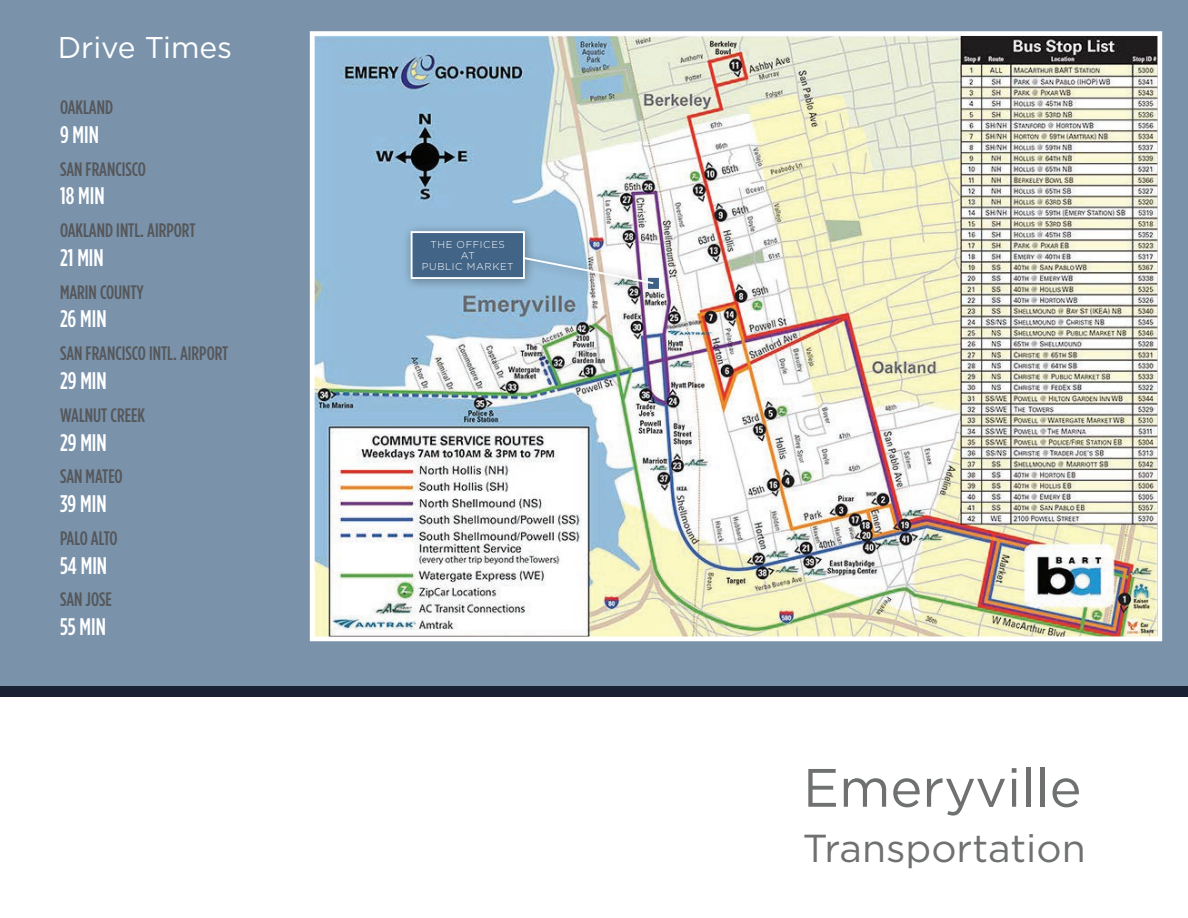
<style>
.page{position:relative;width:1188px;height:918px;background:#fff}
.page>*{position:absolute;margin:0;border:0;box-sizing:border-box;transform-origin:0 0}
.t1{font:54px "Gotham";color:#6f7171}
.t2{font:39px "Gotham";color:#6f7171}
.t3{font:30px "Gotham";color:#fff}
.t4{font:500 24px "Gotham Condensed";color:#fff}
.t5{font:500 19.5px "Gotham Condensed";color:#55575a}
.t6{font:500 19.5px "Gotham Condensed";letter-spacing:-.025em;color:#55575a}
.t7{font:300 10.05px/11.2px "Gotham";letter-spacing:.06em;color:#fff;text-align:center}
</style>
<div class="page">
<div style="left:0;top:0;width:1188px;height:697px;background:#7a93ab"></div>
<img style="left:309px;top:31px;width:854px;height:611px">
<div style="left:0;top:686px;width:1188px;height:11px;background:#192234"></div>
<div style="left:402px;top:223px;width:262px;height:72px;background:#231f20;opacity:.44"></div>
<div style="left:411px;top:231px;width:114px;height:48px;background:#416487;border:2px solid #fff"></div>
<svg style="left:521px;top:256px;width:134px;height:29px;background:#bbcbda"></svg>
<h3 class="t3" style="left:58px;top:28px;width:176px">Drive Times</h3>
<p class="t5" style="left:60px;top:96px;width:55px">OAKLAND</p>
<p class="t4" style="left:60px;top:121px;width:40px">9 MIN</p>
<p class="t5" style="left:60px;top:158px;width:88px">SAN FRANCISCO</p>
<p class="t4" style="left:60px;top:183px;width:46px">18 MIN</p>
<p class="t5" style="left:60px;top:220px;width:137px">OAKLAND INTL. AIRPORT</p>
<p class="t4" style="left:60px;top:244px;width:45px">21 MIN</p>
<p class="t5" style="left:60px;top:281px;width:85px">MARIN COUNTY</p>
<p class="t4" style="left:60px;top:306px;width:48px">26 MIN</p>
<p class="t5" style="left:60px;top:343px;width:170px">SAN FRANCISCO INTL. AIRPORT</p>
<p class="t4" style="left:60px;top:367px;width:48px">29 MIN</p>
<p class="t5" style="left:60px;top:404px;width:87px">WALNUT CREEK</p>
<p class="t4" style="left:60px;top:429px;width:48px">29 MIN</p>
<p class="t5" style="left:60px;top:466px;width:64px">SAN MATEO</p>
<p class="t4" style="left:60px;top:491px;width:48px">39 MIN</p>
<p class="t6" style="left:60px;top:527px;width:59px">PALO ALTO</p>
<p class="t4" style="left:60px;top:552px;width:49px">54 MIN</p>
<p class="t5" style="left:60px;top:589px;width:53px">SAN JOSE</p>
<p class="t4" style="left:60px;top:614px;width:47px">55 MIN</p>
<p class="t7" style="left:422px;top:238px;width:93px">THE OFFICES<br>AT<br>PUBLIC MARKET</p>
<h1 class="t1" style="left:803px;top:753px;width:280px">Emeryville</h1>
<h2 class="t2" style="left:803px;top:823px;width:284px">Transportation</h2>
</div>
